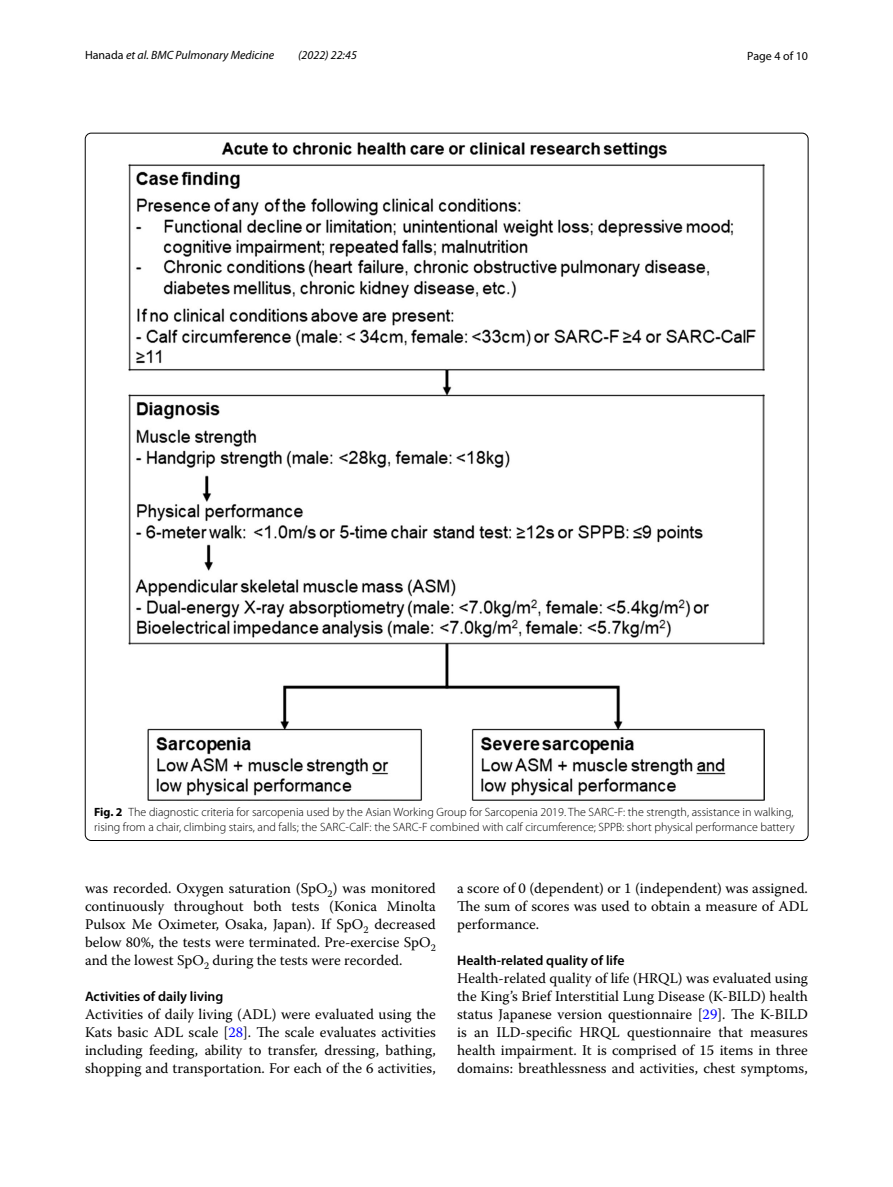
<style>
.page{position:relative;width:893px;height:1187px;background:#fff}
.page>*{position:absolute;margin:0;border:0;box-sizing:border-box;transform-origin:0 0}
.t1{font:14.7px/18px "Warnock Pro";color:#000;text-align:justify}
.t2{font:600 13.8px "Myriad Pro";color:#000}
.t3{font:300 12px/15px "Myriad Pro";color:#000}
.t4{font:italic 12px "Myriad Pro";color:#000}
.t5{font:12px "Myriad Pro";color:#000}
.s1{font-style:normal}
.s2{font-weight:700}
.s3{color:#00f}
</style>
<div class="page">
<img style="left:128px;top:142px;width:637px;height:658px">
<p class="t4" style="left:85px;top:48px;width:191px"><span class="s1">Hanada</span> et al. BMC Pulmonary Medicine</p>
<p class="t4" style="left:298px;top:48px;width:60px">(2022) 22:45</p>
<p class="t5" style="left:747px;top:48px;width:62px">Page 4 of 10</p>
<p class="t3" style="left:94px;top:804px;width:702px"><span class="s2">Fig. 2</span> The diagnostic criteria for sarcopenia used by the Asian Working Group for Sarcopenia 2019. The SARC-F: the strength, assistance in walking, rising from a chair, climbing stairs, and falls; the SARC-CalF: the SARC-F combined with calf circumference; SPPB: short physical performance battery</p>
<p class="t1" style="left:85px;top:879px;width:352px">was recorded. Oxygen saturation (SpO<sub>2</sub>) was monitored continuously throughout both tests (Konica Minolta Pulsox Me Oximeter, Osaka, Japan). If SpO<sub>2</sub> decreased below 80%, the tests were terminated. Pre-exercise SpO<sub>2 </sub>and the lowest SpO<sub>2</sub> during the tests were recorded.</p>
<p class="t2" style="left:85px;top:987px;width:140px">Activities of daily living</p>
<p class="t1" style="left:85px;top:1005px;width:352px">Activities of daily living (ADL) were evaluated using the Kats basic ADL scale [<span class="s3">28</span>]. The scale evaluates activities including feeding, ability to transfer, dressing, bathing, shopping and transportation. For each of the 6 activities,</p>
<p class="t1" style="left:457px;top:879px;width:352px">a score of 0 (dependent) or 1 (independent) was assigned.<br>The sum of scores was used to obtain a measure of ADL performance.</p>
<p class="t2" style="left:457px;top:951px;width:169px">Health‑related quality of life</p>
<p class="t1" style="left:457px;top:969px;width:352px">Health-related quality of life (HRQL) was evaluated using the King’s Brief Interstitial Lung Disease (K-BILD) health status Japanese version questionnaire [<span class="s3">29</span>]. The K-BILD is an ILD-specific HRQL questionnaire that measures health impairment. It is comprised of 15 items in three domains: breathlessness and activities, chest symptoms,</p>
</div>
